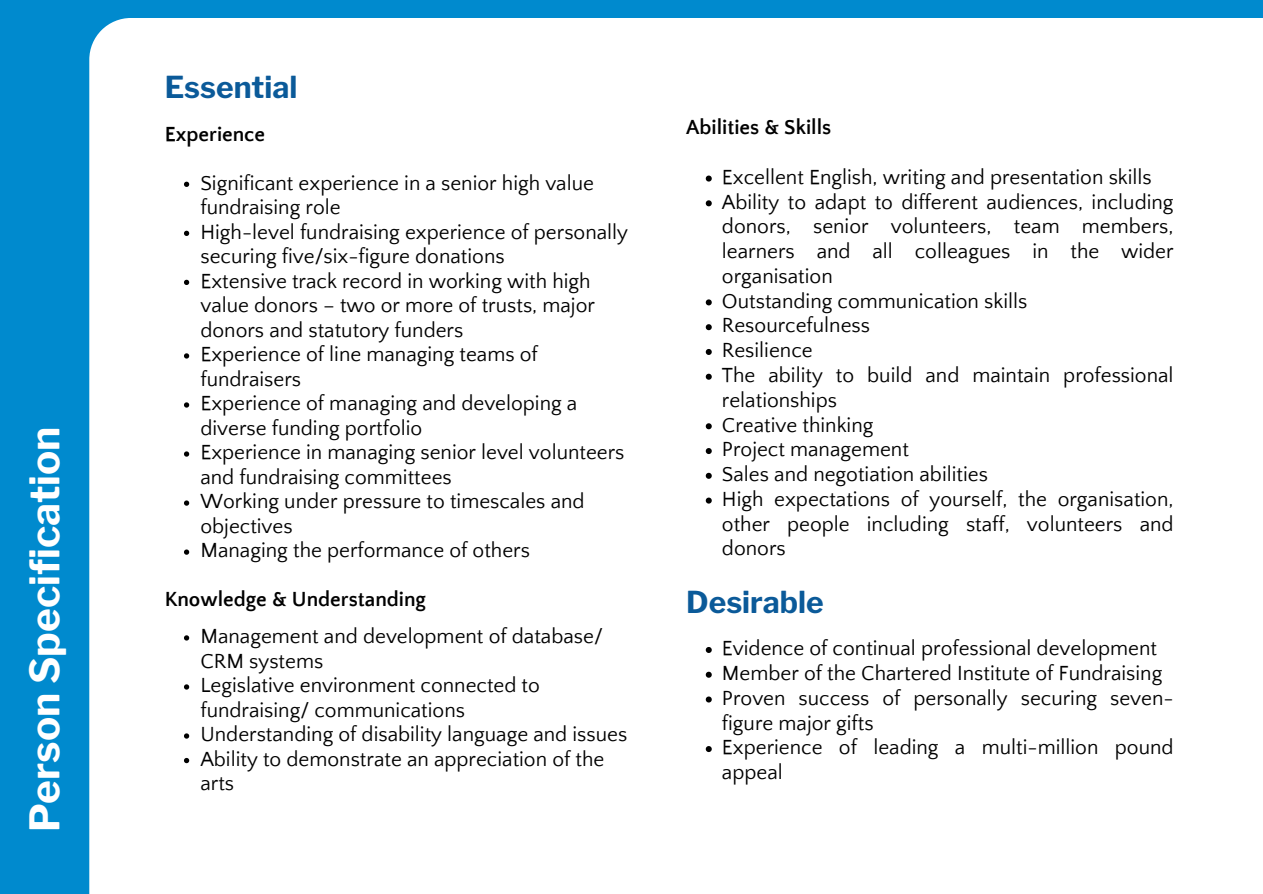
<style>
.page{position:relative;width:1263px;height:894px;background:#fff}
.page>*{position:absolute;margin:0;border:0;box-sizing:border-box;transform-origin:0 0}
.t1{font:700 40.5px "Libre Franklin";color:#fff}
.t2{font:700 30px "Libre Franklin";color:#0b5a99}
.t3{font:21px/24.5px "Quattrocento Sans";color:#000}
.t4{font:700 21px "Quattrocento Sans";color:#000}
</style>
<div class="page">
<div style="left:0;top:0;width:1263px;height:893px;background:#008ace"></div>
<div style="left:89px;top:18px;width:1174px;height:875px;background:#fff"></div>
<svg style="left:184px;top:182px;width:5px;height:5px"></svg>
<svg style="left:184px;top:231px;width:5px;height:5px"></svg>
<svg style="left:184px;top:280px;width:5px;height:5px"></svg>
<svg style="left:184px;top:353px;width:5px;height:5px"></svg>
<svg style="left:184px;top:402px;width:5px;height:5px"></svg>
<svg style="left:184px;top:451px;width:5px;height:5px"></svg>
<svg style="left:184px;top:500px;width:5px;height:5px"></svg>
<svg style="left:184px;top:549px;width:5px;height:5px"></svg>
<svg style="left:184px;top:635px;width:5px;height:5px"></svg>
<svg style="left:184px;top:684px;width:5px;height:5px"></svg>
<svg style="left:184px;top:733px;width:5px;height:5px"></svg>
<svg style="left:184px;top:757px;width:5px;height:6px"></svg>
<svg style="left:706px;top:175px;width:6px;height:6px"></svg>
<svg style="left:706px;top:200px;width:6px;height:6px"></svg>
<svg style="left:706px;top:299px;width:6px;height:6px"></svg>
<svg style="left:706px;top:324px;width:6px;height:6px"></svg>
<svg style="left:706px;top:349px;width:6px;height:6px"></svg>
<svg style="left:706px;top:373px;width:6px;height:6px"></svg>
<svg style="left:706px;top:423px;width:6px;height:6px"></svg>
<svg style="left:706px;top:448px;width:6px;height:6px"></svg>
<svg style="left:706px;top:472px;width:6px;height:6px"></svg>
<svg style="left:706px;top:497px;width:6px;height:6px"></svg>
<svg style="left:706px;top:646px;width:6px;height:6px"></svg>
<svg style="left:706px;top:671px;width:6px;height:6px"></svg>
<svg style="left:706px;top:696px;width:6px;height:6px"></svg>
<svg style="left:706px;top:745px;width:6px;height:6px"></svg>
<p class="t1" style="left:20px;top:832px;width:407px;rotate:-90deg">Person Specification</p>
<h1 class="t2" style="left:165px;top:69px;width:134px">Essential</h1>
<h2 class="t4" style="left:165px;top:123px;width:102px">Experience</h2>
<h3 class="t3" style="left:200px;top:171px;width:395px">Significant experience in a senior high value fundraising role</h3>
<p class="t3" style="left:200px;top:220px;width:429px">High-level fundraising experience of personally securing five/six-figure donations</p>
<p class="t3" style="left:200px;top:269px;width:396px">Extensive track record in working with high value donors – two or more of trusts, major donors and statutory funders</p>
<p class="t3" style="left:200px;top:343px;width:339px">Experience of line managing teams of fundraisers</p>
<p class="t3" style="left:200px;top:392px;width:378px">Experience of managing and developing a diverse funding portfolio</p>
<p class="t3" style="left:200px;top:441px;width:426px">Experience in managing senior level volunteers and fundraising committees</p>
<p class="t3" style="left:200px;top:490px;width:386px">Working under pressure to timescales and objectives</p>
<p class="t3" style="left:200px;top:539px;width:331px">Managing the performance of others</p>
<p class="t4" style="left:165px;top:588px;width:263px">Knowledge &amp; Understanding</p>
<h3 class="t3" style="left:200px;top:624px;width:404px">Management and development of database/<br>CRM systems</h3>
<p class="t3" style="left:200px;top:673px;width:341px">Legislative environment connected to fundraising/ communications</p>
<p class="t3" style="left:200px;top:722px;width:428px">Understanding of disability language and issues</p>
<p class="t3" style="left:200px;top:747px;width:405px">Ability to demonstrate an appreciation of the arts</p>
<p class="t4" style="left:686px;top:116px;width:146px">Abilities &amp; Skills</p>
<h3 class="t3" style="left:722px;top:165px;width:431px">Excellent English, writing and presentation skills</h3>
<p class="t3" style="left:722px;top:190px;width:453px;text-align:justify">Ability to adapt to different audiences, including donors, senior volunteers, team members, learners and all colleagues in the wider organisation</p>
<p class="t3" style="left:722px;top:289px;width:307px">Outstanding communication skills</p>
<p class="t3" style="left:722px;top:314px;width:150px">Resourcefulness</p>
<p class="t3" style="left:722px;top:339px;width:92px">Resilience</p>
<p class="t3" style="left:722px;top:363px;width:453px">The ability to build and maintain professional relationships</p>
<p class="t3" style="left:722px;top:413px;width:153px">Creative thinking</p>
<p class="t3" style="left:722px;top:438px;width:188px">Project management</p>
<p class="t3" style="left:722px;top:462px;width:267px">Sales and negotiation abilities</p>
<p class="t3" style="left:722px;top:487px;width:453px;text-align:justify">High expectations of yourself, the organisation, other people including staff, volunteers and donors</p>
<p class="t2" style="left:686px;top:584px;width:139px">Desirable</p>
<h2 class="t3" style="left:722px;top:636px;width:437px">Evidence of continual professional development</h2>
<p class="t3" style="left:722px;top:661px;width:442px">Member of the Chartered Institute of Fundraising</p>
<p class="t3" style="left:722px;top:686px;width:453px">Proven success of personally securing seven&shy;figure major gifts</p>
<p class="t3" style="left:722px;top:735px;width:453px">Experience of leading a multi-million pound appeal</p>
</div>
